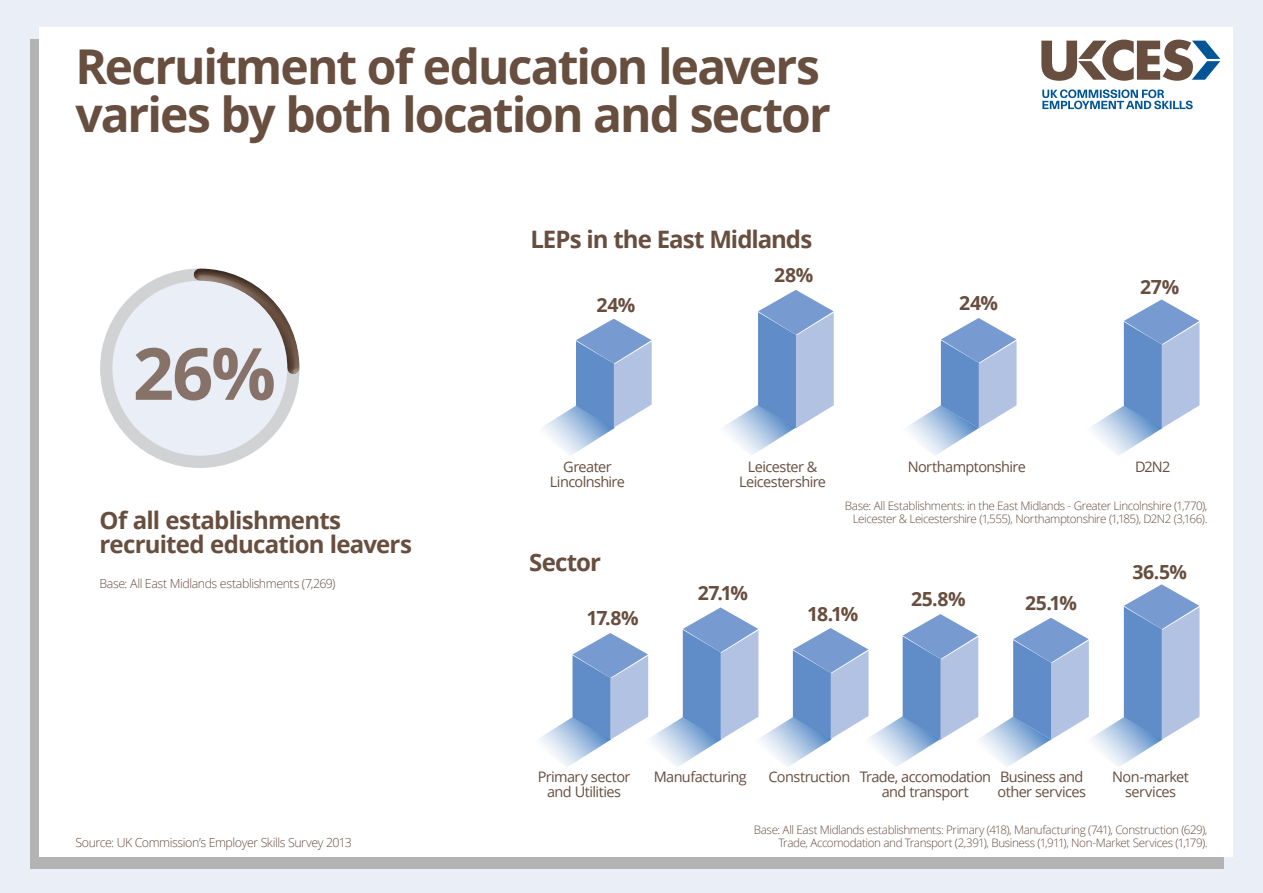
<style>
.page{position:relative;width:1263px;height:893px;background:#eaeef7}
.page>*{position:absolute;margin:0;border:0;box-sizing:border-box;transform-origin:0 0}
.body{font:700 72px "Open Sans";color:#877269}
.body-2{font:700 48px/48px "Open Sans";letter-spacing:-.04em;color:#674e3f}
.body-3{font:700 24px "Open Sans";letter-spacing:-.035em;color:#674e3f}
.body-4{font:700 19.5px "Open Sans";letter-spacing:-.02em;color:#674e3f}
.body-5{font:14.55px/15.6px "Open Sans";letter-spacing:-.04em;color:#674e3f;text-align:center}
.body-6{font:300 12.45px "Open Sans";letter-spacing:-.04em;color:#674e3f}
.body-7{font:300 11.7px/13.2px "Open Sans";letter-spacing:-.035em;color:#674e3f;text-align:right}
</style>
<div class="page">
<div style="left:30px;top:39px;width:1193px;height:830px;background:#b3b3b3"></div>
<div style="left:40px;top:27px;width:1193px;height:829px;background:#fff"></div>
<svg style="left:539px;top:584px;width:660px;height:183px"></svg>
<div style="left:106px;top:275px;width:187px;height:187px;background:#eaeef7;border-radius:50%"></div>
<div style="left:100px;top:269px;width:200px;height:199px;border:12px solid #d1d2d4;border-radius:50%"></div>
<svg style="left:543px;top:319px;width:109px;height:137px"></svg>
<svg style="left:724px;top:290px;width:110px;height:165px"></svg>
<svg style="left:907px;top:318px;width:109px;height:138px"></svg>
<svg style="left:1091px;top:299px;width:108px;height:157px"></svg>
<div style="left:192px;top:275px;width:108px;height:101px;background:#fff;opacity:.5"></div>
<div style="left:192px;top:268px;width:104px;height:108px;background:#231f20;opacity:.5"></div>
<svg style="left:1042px;top:89px;width:151px;height:20px"></svg>
<svg style="left:1041px;top:40px;width:179px;height:41px"></svg>
<p class="body-2" style="left:75px;top:42px;width:757px">Recruitment of education leavers varies by both location and sector</p>
<p class="body" style="left:133px;top:323px;width:145px">26%</p>
<p class="body-3" style="left:530px;top:222px;width:283px">LEPs in the East Midlands</p>
<p class="body-4" style="left:596px;top:291px;width:40px">24%</p>
<p class="body-4" style="left:774px;top:261px;width:41px">28%</p>
<p class="body-4" style="left:959px;top:289px;width:40px">24%</p>
<p class="body-4" style="left:1140px;top:273px;width:41px">27%</p>
<p class="body-5" style="left:550px;top:458px;width:77px">Greater<br>Lincolnshire</p>
<p class="body-5" style="left:739px;top:458px;width:88px">Leicester &amp;<br>Leicestershire</p>
<p class="body-5" style="left:908px;top:458px;width:120px">Northamptonshire</p>
<p class="body-5" style="left:1135px;top:458px;width:37px">D2N2</p>
<p class="body-7" style="left:845px;top:499px;width:364px">Base: All Establishments: in the East Midlands - Greater Lincolnshire (1,770),</p>
<p class="body-3" style="left:99px;top:503px;width:243px">Of all establishments</p>
<p class="body-7" style="left:853px;top:512px;width:356px">Leicester &amp; Leicestershire (1,555), Northamptonshire (1,185), D2N2 (3,166).</p>
<p class="body-3" style="left:99px;top:528px;width:314px">recruited education leavers</p>
<p class="body-3" style="left:529px;top:546px;width:73px">Sector</p>
<p class="body-4" style="left:1132px;top:558px;width:56px">36.5%</p>
<p class="body-6" style="left:99px;top:575px;width:238px">Base: All East Midlands establishments (7,269)</p>
<p class="body-4" style="left:698px;top:579px;width:52px">27.1%</p>
<p class="body-4" style="left:911px;top:586px;width:56px">25.8%</p>
<p class="body-4" style="left:1025px;top:589px;width:53px">25.1%</p>
<p class="body-4" style="left:587px;top:604px;width:53px">17.8%</p>
<p class="body-4" style="left:807px;top:600px;width:53px">18.1%</p>
<p class="body-6" style="left:75px;top:834px;width:278px">Source: UK Commission’s Employer Skills Survey 2013</p>
<p class="body-5" style="left:538px;top:768px;width:94px">Primary sector</p>
<p class="body-5" style="left:654px;top:768px;width:95px">Manufacturing</p>
<p class="body-5" style="left:547px;top:784px;width:75px">and Utilities</p>
<p class="body-5" style="left:768px;top:768px;width:83px">Construction</p>
<p class="body-5" style="left:860px;top:768px;width:133px">Trade, accomodation and transport</p>
<p class="body-5" style="left:997px;top:768px;width:90px;text-align:left">Business and other services</p>
<p class="body-5" style="left:1112px;top:768px;width:78px">Non-market services</p>
<p class="body-7" style="left:754px;top:822px;width:455px">Base: All East Midlands establishments: Primary (418), Manufacturing (741), Construction (629),<br>Trade, Accomodation and Transport (2,391), Business (1,911), Non-Market Services (1,179).</p>
</div>
